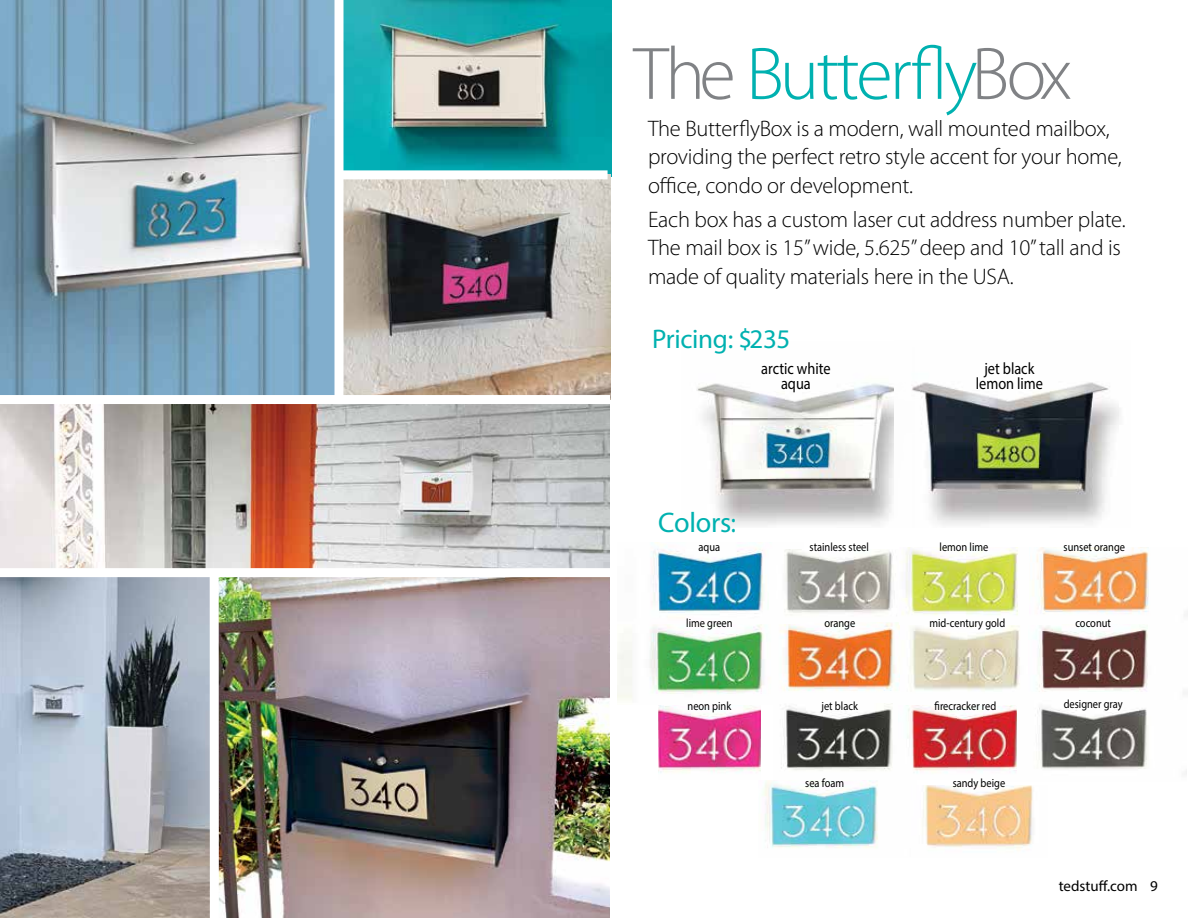
<style>
.page{position:relative;width:1188px;height:918px;background:#fff}
.page>*{position:absolute;margin:0;border:0;box-sizing:border-box;transform-origin:0 0}
.t1{font:300 75px "Myriad Pro";letter-spacing:-.045em;color:#00b1b0}
.t2{font:28.35px "Myriad Pro";letter-spacing:-.01em;color:#00b1b0}
.t3{font:27px "Myriad Pro";letter-spacing:-.01em;color:#00b1b0}
.t4{font:300 22.5px/28.5px "Myriad Pro";letter-spacing:-.01em;color:#000}
.t5{font:16.5px/15px "Myriad Pro";color:#000;text-align:center;scale:.87 1}
.t6{font:15px "Myriad Pro";color:#000}
.t7{font:12px "Myriad Pro";color:#000;scale:.87 1}
.s1{color:#808285}
</style>
<div class="page">
<img style="left:0;top:577px;width:210px;height:341px">
<img style="left:219px;top:577px;width:390px;height:341px">
<img style="left:0;top:0;width:334px;height:395px">
<img style="left:0;top:404px;width:609px;height:164px">
<img style="left:344px;top:0;width:267px;height:177px">
<img style="left:344px;top:175px;width:266px;height:220px">
<div style="left:336px;top:170px;width:272px;height:9px;background:#fff"></div>
<img style="left:780px;top:622px;width:120px;height:69px">
<img style="left:617px;top:624px;width:147px;height:76px">
<img style="left:910px;top:625px;width:110px;height:66px">
<img style="left:1035px;top:626px;width:113px;height:66px">
<img style="left:697px;top:383px;width:197px;height:143px">
<img style="left:912px;top:382px;width:207px;height:143px">
<img style="left:651px;top:542px;width:152px;height:81px">
<img style="left:1007px;top:705px;width:140px;height:64px">
<img style="left:658px;top:706px;width:103px;height:67px">
<img style="left:769px;top:549px;width:125px;height:72px">
<img style="left:781px;top:704px;width:139px;height:67px">
<img style="left:763px;top:781px;width:115px;height:67px">
<img style="left:899px;top:548px;width:119px;height:76px">
<img style="left:1036px;top:547px;width:152px;height:68px">
<img style="left:898px;top:706px;width:119px;height:67px">
<img style="left:923px;top:786px;width:110px;height:64px">
<h1 class="t1" style="left:634px;top:29px;width:440px"><span class="s1">The</span> Butterfly<span class="s1">Box</span></h1>
<p class="t4" style="left:648px;top:114px;width:475px">The ButterflyBox is a modern, wall mounted mailbox, providing the perfect retro style accent for your home, office, condo or development.</p>
<p class="t4" style="left:648px;top:205px;width:479px">Each box has a custom laser cut address number plate.<br>The mail box is 15” wide, 5.625” deep and 10” tall and is made of quality materials here in the USA.</p>
<p class="t3" style="left:652px;top:322px;width:140px">Pricing: $235</p>
<p class="t5" style="left:761px;top:360px;width:81px">arctic white aqua</p>
<p class="t5" style="left:976px;top:360px;width:79px">jet black lemon lime</p>
<p class="t2" style="left:658px;top:505px;width:79px">Colors:</p>
<p class="t7" style="left:699px;top:539px;width:26px">aqua</p>
<p class="t7" style="left:810px;top:539px;width:70px">stainless steel</p>
<p class="t7" style="left:940px;top:539px;width:58px">lemon lime</p>
<p class="t7" style="left:1064px;top:539px;width:72px">sunset orange</p>
<p class="t7" style="left:686px;top:615px;width:55px">lime green</p>
<p class="t7" style="left:824px;top:615px;width:37px">orange</p>
<p class="t7" style="left:929px;top:615px;width:89px">mid-century gold</p>
<p class="t7" style="left:1075px;top:615px;width:42px">coconut</p>
<p class="t7" style="left:688px;top:699px;width:52px">neon pink</p>
<p class="t7" style="left:822px;top:699px;width:43px">jet black</p>
<p class="t7" style="left:935px;top:699px;width:73px">firecracker red</p>
<p class="t7" style="left:1064px;top:697px;width:69px">designer gray</p>
<p class="t7" style="left:805px;top:776px;width:46px">sea foam</p>
<p class="t7" style="left:953px;top:776px;width:62px">sandy beige</p>
<p class="t6" style="left:1059px;top:877px;width:101px">tedstuff.com 9</p>
</div>
